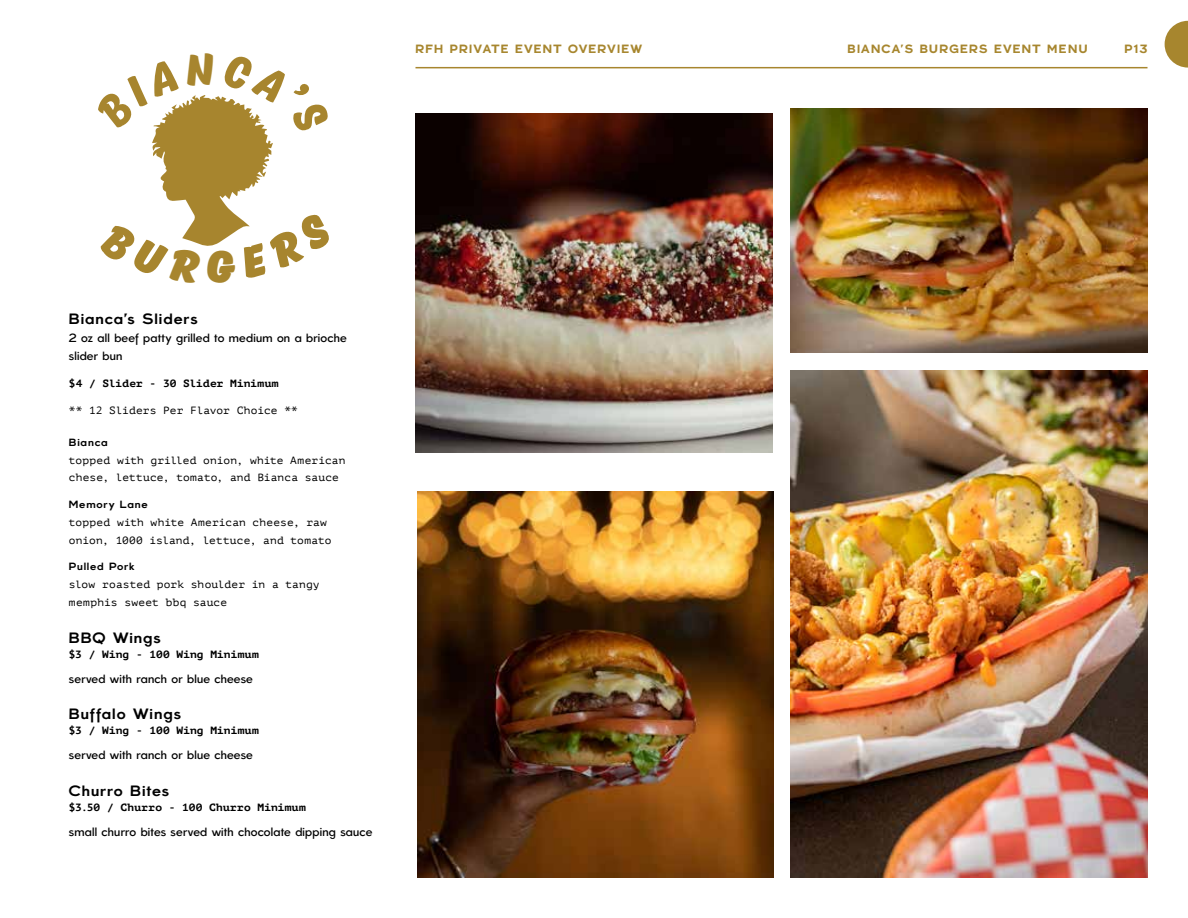
<style>
.page{position:relative;width:1188px;height:918px;background:#fff}
.page>*{position:absolute;margin:0;border:0;box-sizing:border-box;transform-origin:0 0}
.t1{font:15px "BN Bergen";letter-spacing:.06em;color:#000;scale:1.07 1}
.t2{font:300 12px/18px "BN Bergen";letter-spacing:.015em;color:#000}
.t3{font:700 12px "BN Bergen";letter-spacing:.105em;color:#a7862e}
.t4{font:10.5px/18px "PT Mono";letter-spacing:.01em;color:#000;scale:1.07 1}
.t5{font:700 10.5px "PT Mono";letter-spacing:.015em;color:#000;scale:1.07 1}
.t6{font:10.5px "BN Bergen";letter-spacing:.07em;color:#000;scale:1.07 1}
</style>
<div class="page">
<img style="left:790px;top:108px;width:358px;height:244px">
<img style="left:790px;top:371px;width:358px;height:506px">
<hr style="left:416px;top:67px;width:732px;height:1px;background:#a7862e">
<svg style="left:1165px;top:21px;width:23px;height:47px"></svg>
<img style="left:417px;top:492px;width:357px;height:386px">
<img style="left:416px;top:113px;width:356px;height:340px">
<svg style="left:152px;top:95px;width:121px;height:151px"></svg>
<p class="t3" style="left:416px;top:42px;width:228px">RFH PRIVATE EVENT OVERVIEW</p>
<p class="t3" style="left:848px;top:42px;width:241px">BIANCA’S BURGERS EVENT MENU</p>
<p class="t3" style="left:1125px;top:42px;width:24px">P13</p>
<h1 class="t1" style="left:69px;top:310px;width:122px">Bianca’s Sliders</h1>
<p class="t2" style="left:69px;top:329px;width:279px">2 oz all beef patty grilled to medium on a brioche slider bun</p>
<p class="t5" style="left:69px;top:377px;width:198px">$4 / Slider - 30 Slider Minimum</p>
<p class="t4" style="left:69px;top:401px;width:216px">** 12 Sliders Per Flavor Choice **</p>
<p class="t6" style="left:69px;top:436px;width:38px">Bianca</p>
<p class="t4" style="left:69px;top:451px;width:260px">topped with grilled onion, white American chese, lettuce, tomato, and Bianca sauce</p>
<p class="t6" style="left:69px;top:498px;width:75px">Memory Lane</p>
<p class="t4" style="left:69px;top:513px;width:247px">topped with white American cheese, raw onion, 1000 island, lettuce, and tomato</p>
<p class="t6" style="left:69px;top:560px;width:63px">Pulled Pork</p>
<p class="t4" style="left:69px;top:575px;width:236px">slow roasted pork shoulder in a tangy memphis sweet bbq sauce</p>
<h1 class="t1" style="left:69px;top:629px;width:88px">BBQ Wings</h1>
<p class="t5" style="left:69px;top:648px;width:179px">$3 / Wing - 100 Wing Minimum</p>
<p class="t2" style="left:69px;top:670px;width:186px">served with ranch or blue cheese</p>
<h1 class="t1" style="left:69px;top:706px;width:106px">Buffalo Wings</h1>
<p class="t5" style="left:69px;top:724px;width:179px">$3 / Wing - 100 Wing Minimum</p>
<p class="t2" style="left:69px;top:746px;width:186px">served with ranch or blue cheese</p>
<h1 class="t1" style="left:69px;top:782px;width:95px">Churro Bites</h1>
<p class="t5" style="left:69px;top:801px;width:223px">$3.50 / Churro - 100 Churro Minimum</p>
<p class="t2" style="left:69px;top:823px;width:305px">small churro bites served with chocolate dipping sauce</p>
</div>
